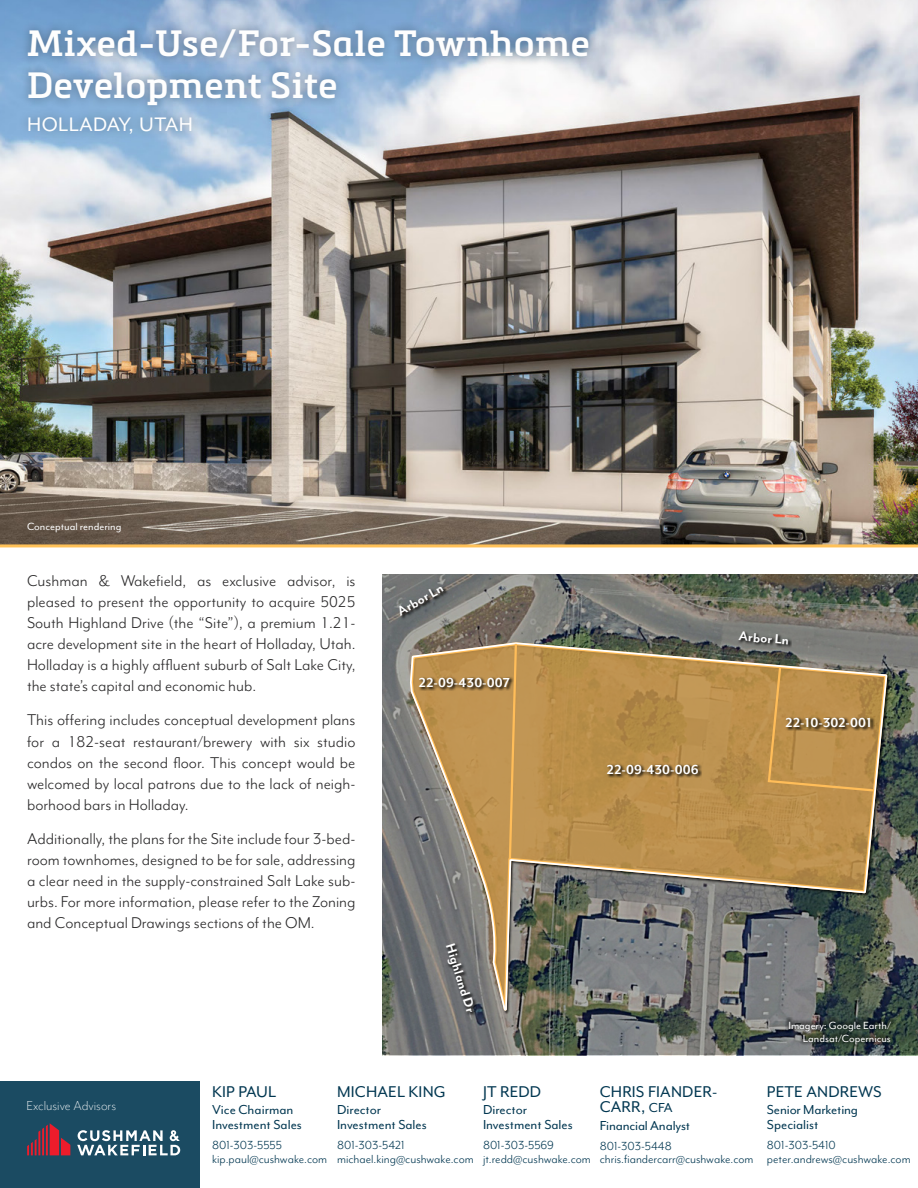
<style>
.page{position:relative;width:918px;height:1188px;background:#fff}
.page>*{position:absolute;margin:0;border:0;box-sizing:border-box;transform-origin:0 0}
.t1{font:600 36px/42px "Metronic Slab Pro";letter-spacing:.02em;color:#fefefe}
.t2{font:22.5px "Mr Eaves Mod OT";letter-spacing:.025em;color:#fefefe}
.t3{font:18px/21px "Mr Eaves Mod OT";color:#292829;text-align:justify}
.t4{font:18px/15px "Mr Eaves Mod OT";letter-spacing:.01em;color:#023751}
.t5{font:15px/15px "Mr Eaves Mod OT";color:#023751}
.t6{font:700 15px "Mr Eaves Mod OT";letter-spacing:-.005em;color:#fff}
.t7{font:300 15px "Mr Eaves Mod OT";color:#fff}
.t8{font:13.5px/13.5px "Mr Eaves Mod OT";color:#023751}
.t9{font:12px/13.5px "Mr Eaves Mod OT";color:#fff;text-align:right}
.s1{font-size:15px}
</style>
<div class="page">
<img style="left:0;top:0;width:918px;height:544px">
<img style="left:382px;top:575px;width:536px;height:480px">
<hr style="left:0;top:544px;width:918px;height:3px;background:#ffc158">
<div style="left:19px;top:20px;width:579px;height:95px;background:#000;opacity:.35"></div>
<div style="left:18px;top:107px;width:183px;height:35px;background:#000;opacity:.35"></div>
<div style="left:785px;top:1017px;width:110px;height:31px;background:#000;opacity:.9"></div>
<svg style="left:399px;top:586px;width:49px;height:34px;fill:#6a6e6f"></svg>
<svg style="left:738px;top:631px;width:54px;height:10px"></svg>
<svg style="left:409px;top:641px;width:480px;height:415px"></svg>
<svg style="left:508px;top:642px;width:10px;height:220px"></svg>
<svg style="left:766px;top:665px;width:111px;height:128px"></svg>
<svg style="left:785px;top:716px;width:89px;height:15px"></svg>
<svg style="left:606px;top:763px;width:96px;height:15px"></svg>
<svg style="left:419px;top:676px;width:95px;height:15px"></svg>
<div style="left:0;top:1081px;width:200px;height:107px;background:#1b4b62"></div>
<svg style="left:27px;top:1123px;width:43px;height:32px"></svg>
<svg style="left:77px;top:1130px;width:103px;height:25px"></svg>
<h1 class="t1" style="left:27px;top:22px;width:564px">Mixed-Use/For-Sale Townhome<br>Development Site</h1>
<p class="t2" style="left:27px;top:111px;width:167px">HOLLADAY, UTAH</p>
<p class="t9" style="left:27px;top:520px;width:96px">Conceptual rendering</p>
<p class="t3" style="left:27px;top:570px;width:330px">Cushman &amp; Wakefield, as exclusive advisor, is pleased to present the opportunity to acquire 5025<br>South Highland Drive (the “Site”), a premium 1.21- acre development site in the heart of Holladay, Utah.<br>Holladay is a highly affluent suburb of Salt Lake City, the state’s capital and economic hub.</p>
<p class="t3" style="left:27px;top:709px;width:330px">This offering includes conceptual development plans for a 182-seat restaurant/brewery with six studio condos on the second floor. This concept would be welcomed by local patrons due to the lack of neigh&shy;borhood bars in Holladay.</p>
<p class="t3" style="left:27px;top:828px;width:330px">Additionally, the plans for the Site include four 3-bed&shy;room townhomes, designed to be for sale, addressing a clear need in the supply-constrained Salt Lake sub&shy;urbs. For more information, please refer to the Zoning and Conceptual Drawings sections of the OM.</p>
<p class="t6" style="left:394px;top:604px;width:52px;rotate:-29deg">Arbor Ln</p>
<p class="t6" style="left:419px;top:674px;width:93px">22-09-430-007</p>
<p class="t6" style="left:458px;top:941px;width:73px;rotate:72deg">Highland Dr</p>
<p class="t6" style="left:606px;top:761px;width:94px">22-09-430-006</p>
<p class="t6" style="left:740px;top:627px;width:52px;rotate:5deg">Arbor Ln</p>
<p class="t6" style="left:785px;top:714px;width:89px">22-10-302-001</p>
<p class="t9" style="left:788px;top:1018px;width:104px">Imagery: Google Earth/<br>Landsat/Copernicus</p>
<p class="t7" style="left:27px;top:1097px;width:91px">Exclusive Advisors</p>
<p class="t4" style="left:212px;top:1084px;width:66px">KIP PAUL</p>
<p class="t5" style="left:212px;top:1102px;width:91px">Vice Chairman<br>Investment Sales</p>
<p class="t8" style="left:212px;top:1139px;width:117px">801-303-5555 kip.paul@cushwake.com</p>
<p class="t4" style="left:337px;top:1084px;width:110px">MICHAEL KING</p>
<p class="t5" style="left:337px;top:1102px;width:91px">Director<br>Investment Sales</p>
<p class="t8" style="left:337px;top:1139px;width:138px">801-303-5421 michael.king@cushwake.com</p>
<p class="t4" style="left:483px;top:1084px;width:60px">JT REDD</p>
<p class="t5" style="left:483px;top:1102px;width:91px">Director<br>Investment Sales</p>
<p class="t8" style="left:483px;top:1139px;width:109px">801-303-5569 jt.redd@cushwake.com</p>
<p class="t4" style="left:600px;top:1084px;width:119px">CHRIS FIANDER-<br>CARR, <span class="s1">CFA</span></p>
<p class="t5" style="left:600px;top:1117px;width:92px">Financial Analyst</p>
<p class="t8" style="left:600px;top:1139px;width:155px">801-303-5448 chris.fiandercarr@cushwake.com</p>
<p class="t4" style="left:767px;top:1084px;width:116px">PETE ANDREWS</p>
<p class="t5" style="left:767px;top:1102px;width:93px">Senior Marketing<br>Specialist</p>
<p class="t8" style="left:767px;top:1139px;width:145px">801-303-5410 peter.andrews@cushwake.com</p>
</div>
